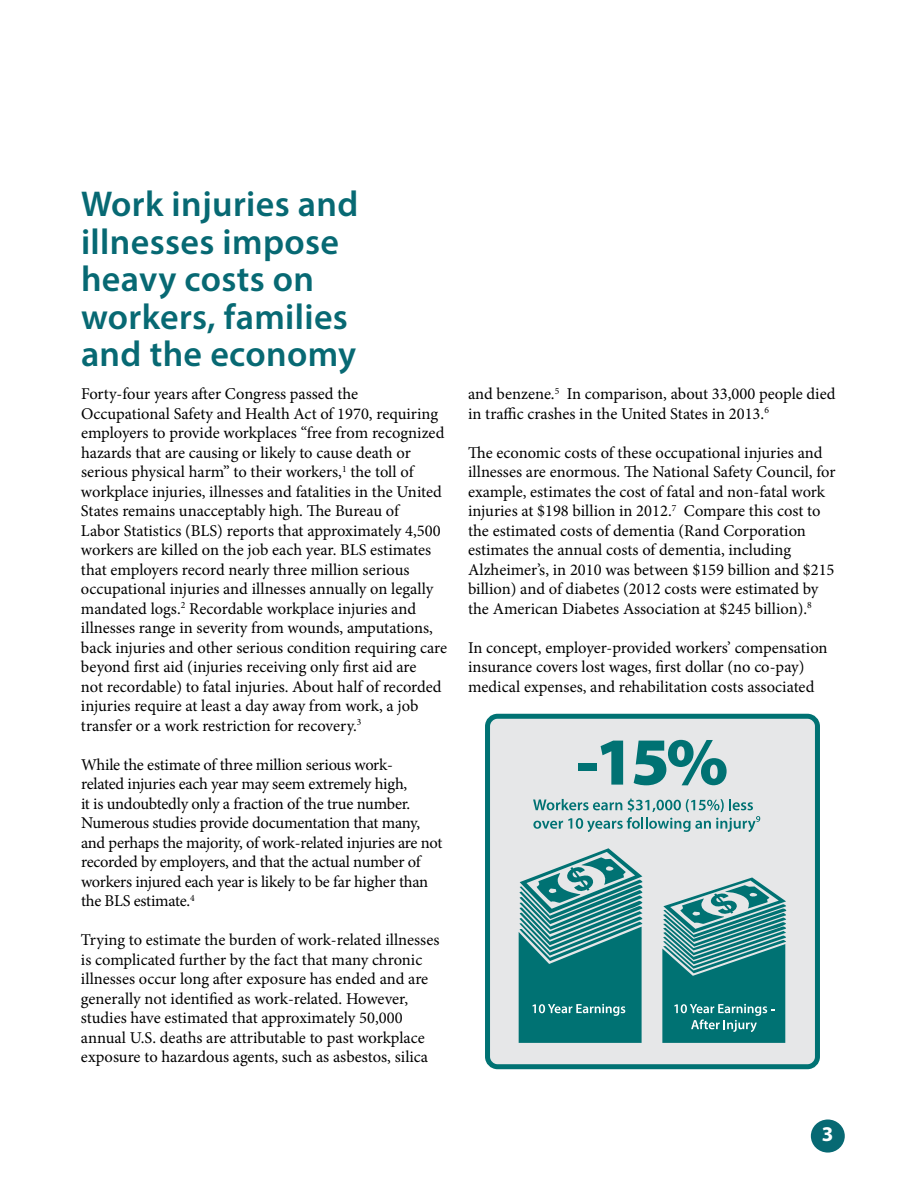
<style>
.page{position:relative;width:918px;height:1188px;background:#fff}
.page>*{position:absolute;margin:0;border:0;box-sizing:border-box;transform-origin:0 0}
.t1{font:600 36px/37.5px "Myriad Pro";letter-spacing:.01em;color:#076973}
.t2{font:700 21px "Myriad Pro";color:#fff}
.Pargagraph{font:16.5px/19.5px "Minion Pro";letter-spacing:-.005em;color:#000}
</style>
<div class="page">
<div style="left:811px;top:1120px;width:34px;height:33px;background:#076973;border-radius:50%"></div>
<div style="left:488px;top:716px;width:329px;height:351px;background:#e6e7e8;border-radius:10px"></div>
<div style="left:485px;top:714px;width:335px;height:355px;border:5px solid #007273;border-radius:10px"></div>
<svg style="left:519px;top:848px;width:124px;height:195px"></svg>
<svg style="left:662px;top:877px;width:124px;height:166px"></svg>
<svg style="left:533px;top:799px;width:227px;height:33px"></svg>
<div style="left:579px;top:763px;width:18px;height:8px;background:#007273"></div>
<svg style="left:601px;top:741px;width:22px;height:44px"></svg>
<svg style="left:634px;top:740px;width:93px;height:45px"></svg>
<h1 class="t1" style="left:81px;top:184px;width:279px">Work injuries and illnesses impose heavy costs on workers, families and the economy</h1>
<p class="Pargagraph" style="left:81px;top:384px;width:368px">Forty-four years after Congress passed the Occupational Safety and Health Act of 1970, requiring employers to provide workplaces “free from recognized hazards that are causing or likely to cause death or serious physical harm” to their workers,<sup>1</sup> the toll of workplace injuries, illnesses and fatalities in the United States remains unacceptably high. The Bureau of<br>Labor Statistics (BLS) reports that approximately 4,500 workers are killed on the job each year. BLS estimates that employers record nearly three million serious occupational injuries and illnesses annually on legally mandated logs.<sup>2</sup> Recordable workplace injuries and illnesses range in severity from wounds, amputations, back injuries and other serious condition requiring care beyond first aid (injuries receiving only first aid are<br>not recordable) to fatal injuries. About half of recorded injuries require at least a day away from work, a job transfer or a work restriction for recovery.<sup>3</sup></p>
<p class="Pargagraph" style="left:81px;top:755px;width:363px">While the estimate of three million serious work-<br>related injuries each year may seem extremely high,<br>it is undoubtedly only a fraction of the true number.<br>Numerous studies provide documentation that many, and perhaps the majority, of work-related injuries are not recorded by employers, and that the actual number of workers injured each year is likely to be far higher than the BLS estimate.<sup>4</sup></p>
<p class="Pargagraph" style="left:81px;top:930px;width:360px">Trying to estimate the burden of work-related illnesses is complicated further by the fact that many chronic illnesses occur long after exposure has ended and are generally not identified as work-related. However, studies have estimated that approximately 50,000 annual U.S. deaths are attributable to past workplace exposure to hazardous agents, such as asbestos, silica</p>
<p class="Pargagraph" style="left:468px;top:384px;width:369px">and benzene.<sup>5</sup> In comparison, about 33,000 people died in traffic crashes in the United States in 2013.<sup>6</sup></p>
<p class="Pargagraph" style="left:468px;top:443px;width:369px">The economic costs of these occupational injuries and illnesses are enormous. The National Safety Council, for example, estimates the cost of fatal and non-fatal work injuries at $198 billion in 2012.<sup>7</sup> Compare this cost to the estimated costs of dementia (Rand Corporation estimates the annual costs of dementia, including Alzheimer’s, in 2010 was between $159 billion and $215 billion) and of diabetes (2012 costs were estimated by the American Diabetes Association at $245 billion).<sup>8</sup></p>
<p class="Pargagraph" style="left:468px;top:638px;width:361px">In concept, employer-provided workers’ compensation insurance covers lost wages, first dollar (no co-pay) medical expenses, and rehabilitation costs associated</p>
<p class="t2" style="left:822px;top:1121px;width:13px">3</p>
</div>
